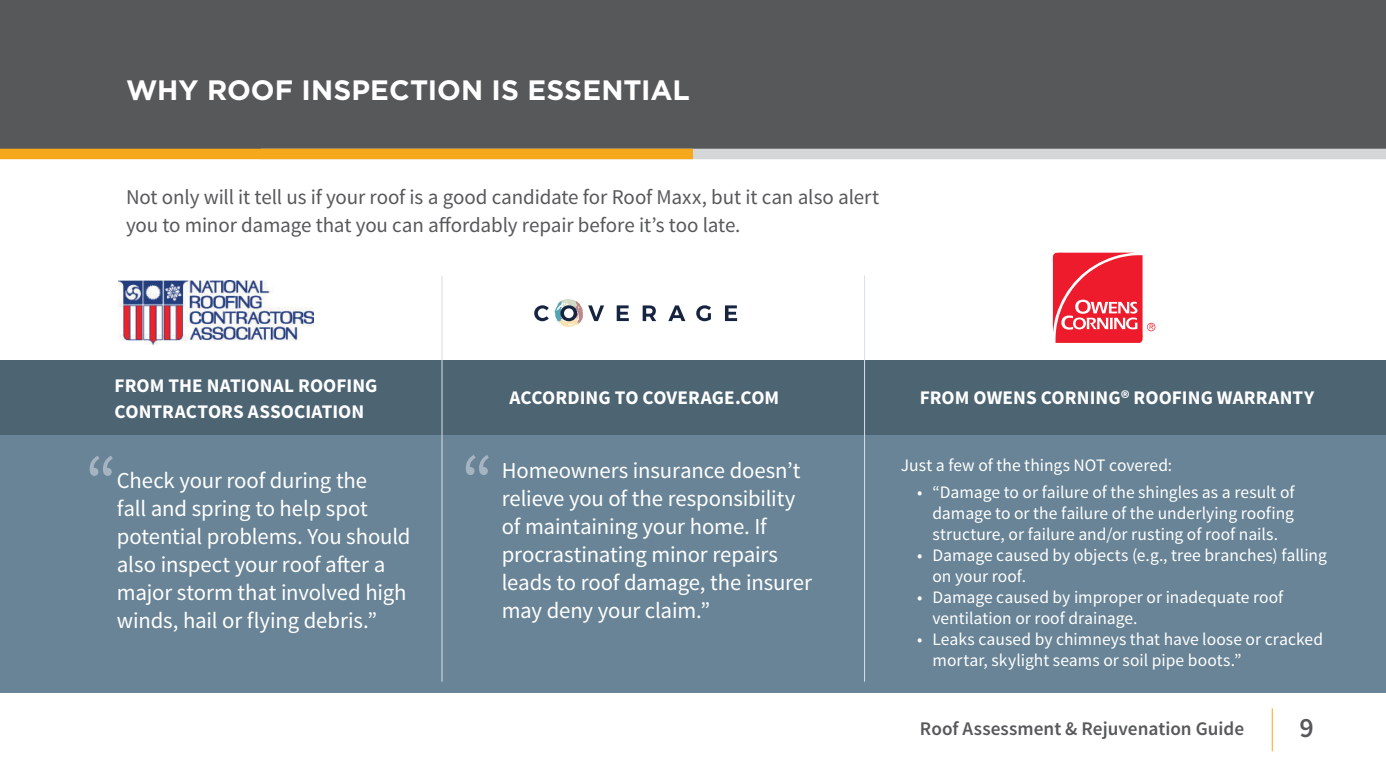
<style>
.page{position:relative;width:1386px;height:782px;background:#fff}
.page>*{position:absolute;margin:0;border:0;box-sizing:border-box;transform-origin:0 0}
.t1{font:75.6px "Source Sans Pro";color:#a6b4c2}
.t2{font:700 28px "Gotham";color:#fff}
.t3{font:600 28px "Source Sans Pro";color:#57585a}
.t4{font:22.75px/28px "Source Sans Pro";letter-spacing:-.005em;color:#fff}
.t5{font:21px/28px "Source Sans Pro";letter-spacing:-.01em;color:#57585a}
.t6{font:700 19.25px/26.2px "Source Sans Pro";letter-spacing:.005em;color:#fff}
.t7{font:600 19.25px "Source Sans Pro";color:#57585a}
.t8{font:17.5px/21px "Source Sans Pro";color:#fff}
</style>
<div class="page">
<div style="left:0;top:0;width:1386px;height:149px;background:#57585a"></div>
<div style="left:261px;top:149px;width:1125px;height:10px;background:#d5d6d8"></div>
<hr style="left:1272px;top:708px;width:1px;height:42px;background:#f5a81c">
<div style="left:0;top:360px;width:1386px;height:332px;background:#688496"></div>
<div style="left:0;top:361px;width:1386px;height:73px;background:#4d6473"></div>
<div style="left:0;top:149px;width:693px;height:10px;background:#f5a81c"></div>
<svg style="left:1053px;top:252px;width:102px;height:91px"></svg>
<img style="left:119px;top:280px;width:195px;height:65px">
<hr style="left:442px;top:276px;width:1px;height:405px;background:#dadfe5">
<hr style="left:864px;top:276px;width:1px;height:405px;background:#dadfe5">
<svg style="left:617px;top:305px;width:12px;height:16px"></svg>
<svg style="left:643px;top:305px;width:13px;height:16px"></svg>
<svg style="left:668px;top:305px;width:17px;height:16px"></svg>
<svg style="left:696px;top:305px;width:15px;height:16px"></svg>
<svg style="left:725px;top:305px;width:12px;height:16px"></svg>
<svg style="left:534px;top:305px;width:15px;height:16px"></svg>
<svg style="left:555px;top:299px;width:49px;height:28px"></svg>
<h2 class="t2" style="left:126px;top:77px;width:565px">WHY ROOF INSPECTION IS ESSENTIAL</h2>
<p class="t5" style="left:126px;top:184px;width:755px">Not only will it tell us if your roof is a good candidate for Roof Maxx, but it can also alert you to minor damage that you can affordably repair before it’s too late.</p>
<p class="t6" style="left:115px;top:373px;width:264px">FROM THE NATIONAL ROOFING<br>CONTRACTORS ASSOCIATION</p>
<p class="t6" style="left:510px;top:385px;width:271px">ACCORDING TO COVERAGE.COM</p>
<p class="t6" style="left:920px;top:385px;width:396px">FROM OWENS CORNING® ROOFING WARRANTY</p>
<h1 class="t1" style="left:85px;top:452px;width:34px">“</h1>
<h1 class="t1" style="left:461px;top:452px;width:34px">“</h1>
<h3 class="t4" style="left:117px;top:467px;width:295px">Check your roof during the<br>fall and spring to help spot potential problems. You should also inspect your roof after a major storm that involved high winds, hail or flying debris.”</h3>
<h3 class="t4" style="left:502px;top:458px;width:312px">Homeowners insurance doesn’t relieve you of the responsibility of maintaining your home. If procrastinating minor repairs leads to roof damage, the insurer may deny your claim.”</h3>
<p class="t8" style="left:901px;top:455px;width:273px">Just a few of the things NOT covered:</p>
<p class="t8" style="left:932px;top:483px;width:364px;text-align:justify;text-indent:-15px">• “Damage to or failure of the shingles as a result of damage to or the failure of the underlying roofing structure, or failure and/or rusting of roof nails.</p>
<p class="t8" style="left:932px;top:546px;width:396px;text-indent:-15px">• Damage caused by objects (e.g., tree branches) falling on your roof.</p>
<p class="t8" style="left:932px;top:588px;width:352px;text-indent:-15px">• Damage caused by improper or inadequate roof ventilation or roof drainage.</p>
<p class="t8" style="left:932px;top:630px;width:392px;text-indent:-15px">• Leaks caused by chimneys that have loose or cracked mortar, skylight seams or soil pipe boots.”</p>
<p class="t7" style="left:920px;top:720px;width:326px">Roof Assessment &amp; Rejuvenation Guide</p>
<h2 class="t3" style="left:1299px;top:715px;width:16px">9</h2>
</div>
